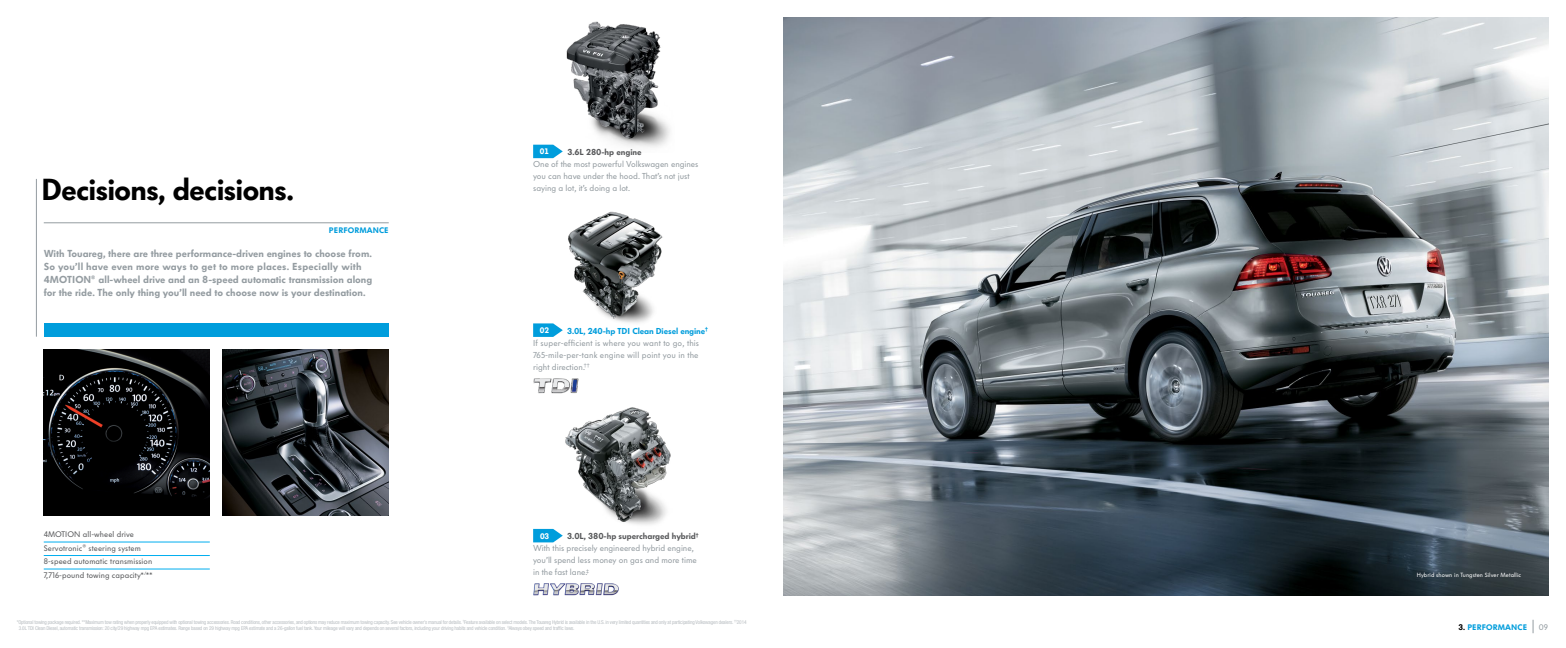
<style>
.page{position:relative;width:1566px;height:648px;background:#fff}
.page>*{position:absolute;margin:0;border:0;box-sizing:border-box;transform-origin:0 0}
.Header_1_BLK{font:30px "Volkswagen Headline";letter-spacing:-.03em;color:#000}
.Body_100__430{font:10px/13px "Volkswagen Headline";color:#949ca1}
.Arrow_body{font:8.5px/12px "Volkswagen Copy";letter-spacing:-.005em;color:#949ca1}
.t1{font:8.5px "Volkswagen Headline";letter-spacing:-.005em;color:#58595b}
.Blue_lined_double_li{font:8px "Volkswagen Copy";letter-spacing:.01em;color:#58595b}
.Subhead_PMS_299{font:900 8px "VW Headline OT";letter-spacing:.01em;color:#009ddc}
.t2{font:900 8px "VW Headline OT";color:#fff}
.t3{font:8px "Volkswagen Copy";color:#949ca1}
.Cutline{font:6px "Volkswagen Copy";letter-spacing:.01em;color:#fff}
.Legal{font:condensed 5.2px/6px "Helvetica Neue";letter-spacing:-.02em;color:#b9bec2}
.s1{font-family:"Volkswagen Headline";color:#009ddc}
.s2{font-family:"Volkswagen Headline";color:#58595b}
.s3{color:#000}
</style>
<div class="page">
<img style="left:568px;top:211px;width:95px;height:112px">
<img style="left:565px;top:407px;width:106px;height:118px">
<img style="left:533px;top:583px;width:86px;height:13px">
<img style="left:533px;top:378px;width:46px;height:16px">
<img style="left:784px;top:18px;width:765px;height:578px">
<img style="left:566px;top:21px;width:104px;height:126px">
<img style="left:222px;top:349px;width:167px;height:166px">
<img style="left:44px;top:349px;width:166px;height:166px">
<div style="left:44px;top:323px;width:345px;height:14px;background:#009ddc"></div>
<hr style="left:44px;top:223px;width:345px;height:1px;background:#949ca1">
<svg style="left:1533px;top:620px;width:1px;height:13px"></svg>
<hr style="left:36px;top:179px;width:1px;height:158px;background:#949ca1">
<svg style="left:533px;top:323px;width:30px;height:14px"></svg>
<svg style="left:533px;top:145px;width:30px;height:13px"></svg>
<svg style="left:533px;top:529px;width:30px;height:13px"></svg>
<hr style="left:44px;top:542px;width:166px;height:1px;background:#00aeef">
<hr style="left:44px;top:555px;width:166px;height:1px;background:#00aeef">
<hr style="left:44px;top:569px;width:166px;height:1px;background:#00aeef">
<p class="Header_1_BLK" style="left:41px;top:172px;width:254px">Decisions, decisions.</p>
<p class="Subhead_PMS_299" style="left:329px;top:225px;width:61px">PERFORMANCE</p>
<p class="Body_100__430" style="left:44px;top:248px;width:330px">With Touareg, there are three performance-driven engines to choose from.<br>So you’ll have even more ways to get to more places. Especially with 4MOTION<sup>®</sup> all-wheel drive and an 8-speed automatic transmission along for the ride. The only thing you’ll need to choose now is your destination.</p>
<p class="Blue_lined_double_li" style="left:44px;top:530px;width:92px">4MOTION all-wheel drive</p>
<p class="Blue_lined_double_li" style="left:44px;top:544px;width:99px">Servotronic<sup>®</sup> steering system</p>
<p class="Blue_lined_double_li" style="left:44px;top:557px;width:110px">8-speed automatic transmission</p>
<p class="Blue_lined_double_li" style="left:44px;top:571px;width:110px">7,716-pound towing capacity*<sup>/</sup>**</p>
<p class="t2" style="left:540px;top:146px;width:11px">01</p>
<p class="t1" style="left:568px;top:147px;width:76px">3.6L 280-hp engine</p>
<p class="Arrow_body" style="left:533px;top:158px;width:167px">One of the most powerful Volkswagen engines you can have under the hood. That’s not just saying a lot, it’s doing a lot.</p>
<p class="Arrow_body" style="left:533px;top:325px;width:176px;text-indent:34px"><span class="s1">3.0L, 240-hp TDI Clean Diesel engine</span><sup>† </sup>If super-efficient is where you want to go, this 765-mile-per-tank engine will point you in the right direction.<sup>††</sup></p>
<p class="t2" style="left:540px;top:325px;width:11px">02</p>
<p class="Arrow_body" style="left:533px;top:531px;width:167px;text-indent:34px"><span class="s2">3.0L, 380-hp supercharged hybrid</span><sup>† </sup>With this precisely engineered hybrid engine, you’ll spend less money on gas and more time in the fast lane.<sup>‡</sup></p>
<p class="t2" style="left:540px;top:530px;width:11px">03</p>
<p class="Legal" style="left:19px;top:619px;width:729px;text-indent:-2px">*Optional towing package required. **Maximum tow rating when properly equipped with optional towing accessories. Road conditions, other accessories, and options may reduce maximum towing capacity. See vehicle owner’s manual for details. <sup>†</sup>Feature available on select models. The Touareg Hybrid is available in the U.S. in very limited quantities and only at participating Volkswagen dealers. <sup>††</sup>2014<br>3.0L TDI Clean Diesel, automatic transmission: 20 city/29 highway mpg EPA estimates. Range based on 29 highway mpg EPA estimate and a 26-gallon fuel tank. Your mileage will vary and depends on several factors, including your driving habits and vehicle condition. <sup>‡</sup>Always obey speed and traffic laws.</p>
<p class="Cutline" style="left:1417px;top:572px;width:106px">Hybrid shown in Tungsten Silver Metallic</p>
<p class="Subhead_PMS_299" style="left:1459px;top:622px;width:70px"><span class="s3">3.</span> PERFORMANCE</p>
<p class="t3" style="left:1539px;top:623px;width:11px">09</p>
</div>
